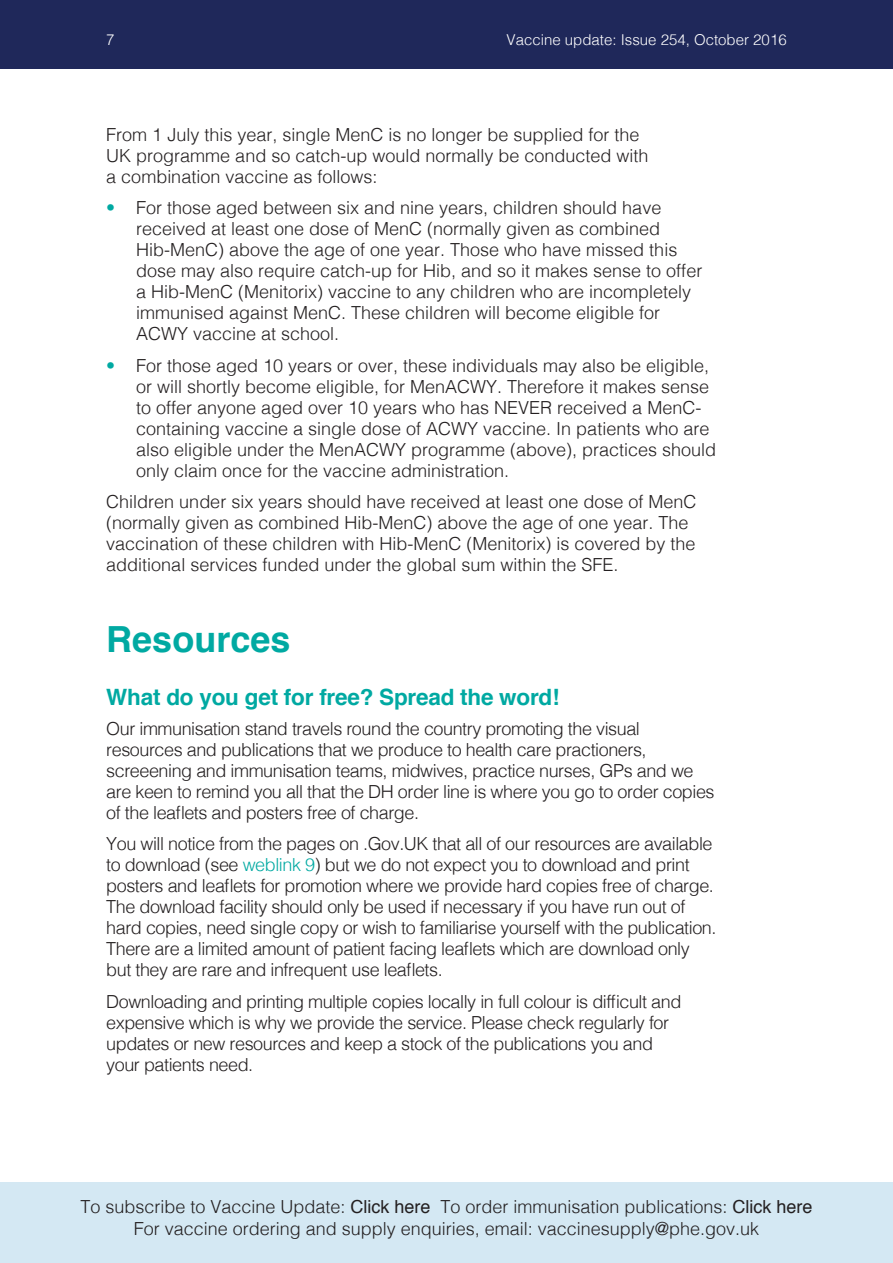
<style>
.page{position:relative;width:893px;height:1263px;background:#fff}
.page>*{position:absolute;margin:0;border:0;box-sizing:border-box;transform-origin:0 0}
.t1{font:700 36px "Helvetica";color:#00a9a2}
.t2{font:700 22.5px "Helvetica";letter-spacing:-.01em;color:#00a9a2}
.t3{font:300 18px/21px "Helvetica";color:#231f20}
.t4{font:300 18px/21px "Helvetica";letter-spacing:-.025em;color:#231f20}
.t5{font:300 15px "Helvetica";color:#fff}
.s1{color:#00a9a2}
.s2{font-weight:400}
</style>
<div class="page">
<div style="left:0;top:0;width:893px;height:68px;background:#1f285a"></div>
<div style="left:0;top:1182px;width:893px;height:81px;background:#d4e8f3"></div>
<p class="t5" style="left:106px;top:27px;width:10px">7</p>
<p class="t5" style="left:506px;top:27px;width:282px">Vaccine update: Issue 254, October 2016</p>
<p class="t3" style="left:106px;top:122px;width:544px">From 1 July this year, single MenC is no longer be supplied for the<br>UK programme and so catch-up would normally be conducted with a combination vaccine as follows:</p>
<p class="t3" style="left:136px;top:196px;width:568px;text-indent:-30px"><span class="s1">•</span> For those aged between six and nine years, children should have received at least one dose of MenC (normally given as combined Hib-MenC) above the age of one year. Those who have missed this dose may also require catch-up for Hib, and so it makes sense to offer a Hib-MenC (Menitorix) vaccine to any children who are incompletely immunised against MenC. These children will become eligible for ACWY vaccine at school.</p>
<p class="t3" style="left:136px;top:353px;width:582px;text-indent:-30px"><span class="s1">•</span> For those aged 10 years or over, these individuals may also be eligible, or will shortly become eligible, for MenACWY. Therefore it makes sense to offer anyone aged over 10 years who has NEVER received a MenC&shy;containing vaccine a single dose of ACWY vaccine. In patients who are also eligible under the MenACWY programme (above), practices should only claim once for the vaccine administration.</p>
<p class="t3" style="left:106px;top:490px;width:592px">Children under six years should have received at least one dose of MenC (normally given as combined Hib-MenC) above the age of one year. The vaccination of these children with Hib-MenC (Menitorix) is covered by the additional services funded under the global sum within the SFE.</p>
<p class="t1" style="left:106px;top:610px;width:186px">Resources</p>
<p class="t2" style="left:106px;top:679px;width:455px">What do you get for free? Spread the word!</p>
<p class="t4" style="left:106px;top:717px;width:610px">Our immunisation stand travels round the country promoting the visual resources and publications that we produce to health care practioners, screeening and immunisation teams, midwives, practice nurses, GPs and we are keen to remind you all that the DH order line is where you go to order copies of the leaflets and posters free of charge.</p>
<p class="t4" style="left:106px;top:832px;width:612px">You will notice from the pages on .Gov.UK that all of our resources are available to download (see <span class="s1">weblink 9</span>) but we do not expect you to download and print posters and leaflets for promotion where we provide hard copies free of charge.<br>The download facility should only be used if necessary if you have run out of hard copies, need single copy or wish to familiarise yourself with the publication.<br>There are a limited amount of patient facing leaflets which are download only but they are rare and infrequent use leaflets.</p>
<p class="t4" style="left:106px;top:990px;width:577px">Downloading and printing multiple copies locally in full colour is difficult and expensive which is why we provide the service. Please check regularly for updates or new resources and keep a stock of the publications you and your patients need.</p>
<p class="t3" style="left:80px;top:1194px;width:352px">To subscribe to Vaccine Update: <span class="s2">Click here</span></p>
<p class="t3" style="left:440px;top:1194px;width:374px">To order immunisation publications: <span class="s2">Click here</span></p>
<p class="t3" style="left:134px;top:1217px;width:627px">For vaccine ordering and supply enquiries, email: vaccinesupply@phe.gov.uk</p>
</div>
